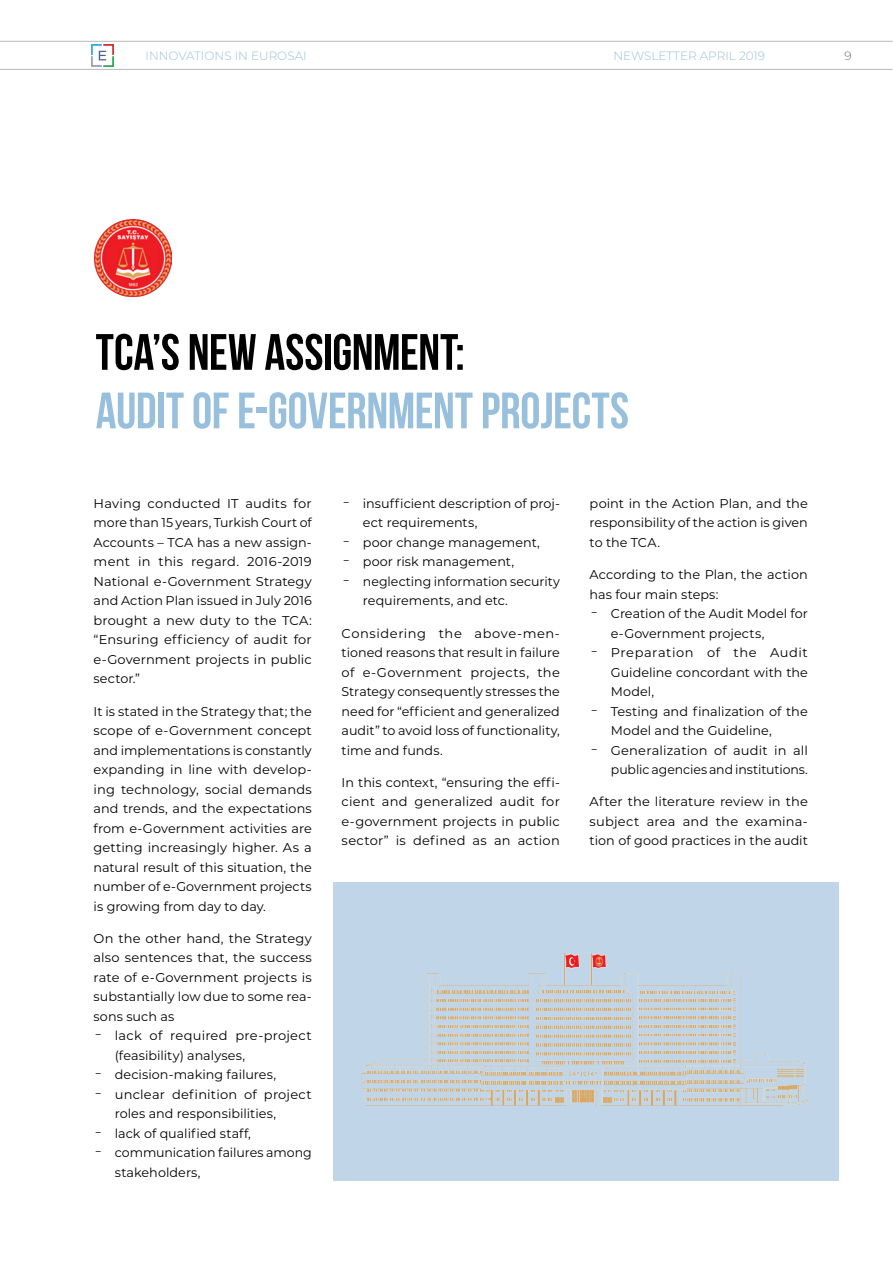
<style>
.page{position:relative;width:893px;height:1263px;background:#fff}
.page>*{position:absolute;margin:0;border:0;box-sizing:border-box;transform-origin:0 0}
.Article_Title_in_pag{font:51px/58.5px "Bebas Neue";letter-spacing:-.005em;color:#98c0dc}
.Article_txt{font:12.75px/19.5px "Montserrat";letter-spacing:.005em;color:#000;text-align:justify}
.t1{font:300 12px "Montserrat";color:#98c0dc}
.t2{font:300 12px "Montserrat";color:#6d6e71}
.s1{color:#000}
</style>
<div class="page">
<img style="left:91px;top:44px;width:22px;height:23px">
<hr style="left:0;top:41px;width:892px;height:1px;background:#b4b8b7">
<hr style="left:0;top:69px;width:892px;height:1px;background:#b4b8b7">
<img style="left:95px;top:220px;width:76px;height:76px">
<div style="left:333px;top:882px;width:506px;height:299px;background:#c0d5e8"></div>
<img style="left:361px;top:954px;width:447px;height:151px">
<p class="t1" style="left:145px;top:47px;width:163px">INNOVATIONS IN EUROSAI</p>
<p class="t1" style="left:613px;top:48px;width:153px">NEWSLETTER APRIL 2019</p>
<p class="t2" style="left:845px;top:48px;width:9px">9</p>
<p class="Article_Title_in_pag" style="left:96px;top:322px;width:535px"><span class="s1">TCA’S NEW ASSIGNMENT:<br></span>AUDIT OF E-GOVERNMENT PROJECTS</p>
<p class="Article_txt" style="left:94px;top:493px;width:220px">Having conducted IT audits for more than 15 years, Turkish Court of Accounts – TCA has a new assign&shy;ment in this regard. 2016-2019<br>National e-Government Strategy and Action Plan issued in July 2016 brought a new duty to the TCA: “Ensuring efficiency of audit for e-Government projects in public sector.”</p>
<p class="Article_txt" style="left:94px;top:701px;width:220px">It is stated in the Strategy that; the scope of e-Government concept and implementations is constantly expanding in line with develop&shy;ing technology, social demands and trends, and the expectations from e-Government activities are getting increasingly higher. As a natural result of this situation, the number of e-Government projects is growing from day to day.</p>
<p class="Article_txt" style="left:94px;top:928px;width:220px">On the other hand, the Strategy also sentences that, the success rate of e-Government projects is substantially low due to some rea&shy;sons such as</p>
<p class="Article_txt" style="left:115px;top:1025px;width:198px;text-indent:-13px">̵ lack of required pre-project (feasibility) analyses,</p>
<p class="Article_txt" style="left:102px;top:1064px;width:176px">̵ decision-making failures,</p>
<p class="Article_txt" style="left:115px;top:1084px;width:198px;text-indent:-13px">̵ unclear definition of project roles and responsibilities,</p>
<p class="Article_txt" style="left:102px;top:1123px;width:150px">̵ lack of qualified staff,</p>
<p class="Article_txt" style="left:115px;top:1142px;width:199px;text-indent:-13px">̵ communication failures among stakeholders,</p>
<p class="Article_txt" style="left:363px;top:493px;width:199px;text-indent:-13px">̵ insufficient description of proj&shy;ect requirements,</p>
<p class="Article_txt" style="left:350px;top:532px;width:191px">̵ poor change management,</p>
<p class="Article_txt" style="left:350px;top:551px;width:165px">̵ poor risk management,</p>
<p class="Article_txt" style="left:363px;top:571px;width:199px;text-indent:-13px">̵ neglecting information security requirements, and etc.</p>
<p class="Article_txt" style="left:342px;top:623px;width:220px">Considering the above-men&shy;tioned reasons that result in failure of e-Government projects, the Strategy consequently stresses the need for “efficient and generalized audit” to avoid loss of functionality, time and funds.</p>
<p class="Article_txt" style="left:342px;top:772px;width:220px">In this context, “ensuring the effi&shy;cient and generalized audit for e-government projects in public sector” is defined as an action</p>
<p class="Article_txt" style="left:590px;top:493px;width:220px">point in the Action Plan, and the responsibility of the action is given to the TCA.</p>
<p class="Article_txt" style="left:590px;top:564px;width:220px">According to the Plan, the action has four main steps:</p>
<p class="Article_txt" style="left:611px;top:603px;width:198px;text-indent:-13px">̵ Creation of the Audit Model for e-Government projects,</p>
<p class="Article_txt" style="left:611px;top:642px;width:199px;text-indent:-13px">̵ Preparation of the Audit Guideline concordant with the Model,</p>
<p class="Article_txt" style="left:611px;top:701px;width:198px;text-indent:-13px">̵ Testing and finalization of the<br>Model and the Guideline,</p>
<p class="Article_txt" style="left:598px;top:740px;width:211px;text-align:right">̵ Generalization of audit in all public agencies and institutions.</p>
<p class="Article_txt" style="left:590px;top:791px;width:220px">After the literature review in the subject area and the examina&shy;tion of good practices in the audit</p>
</div>
